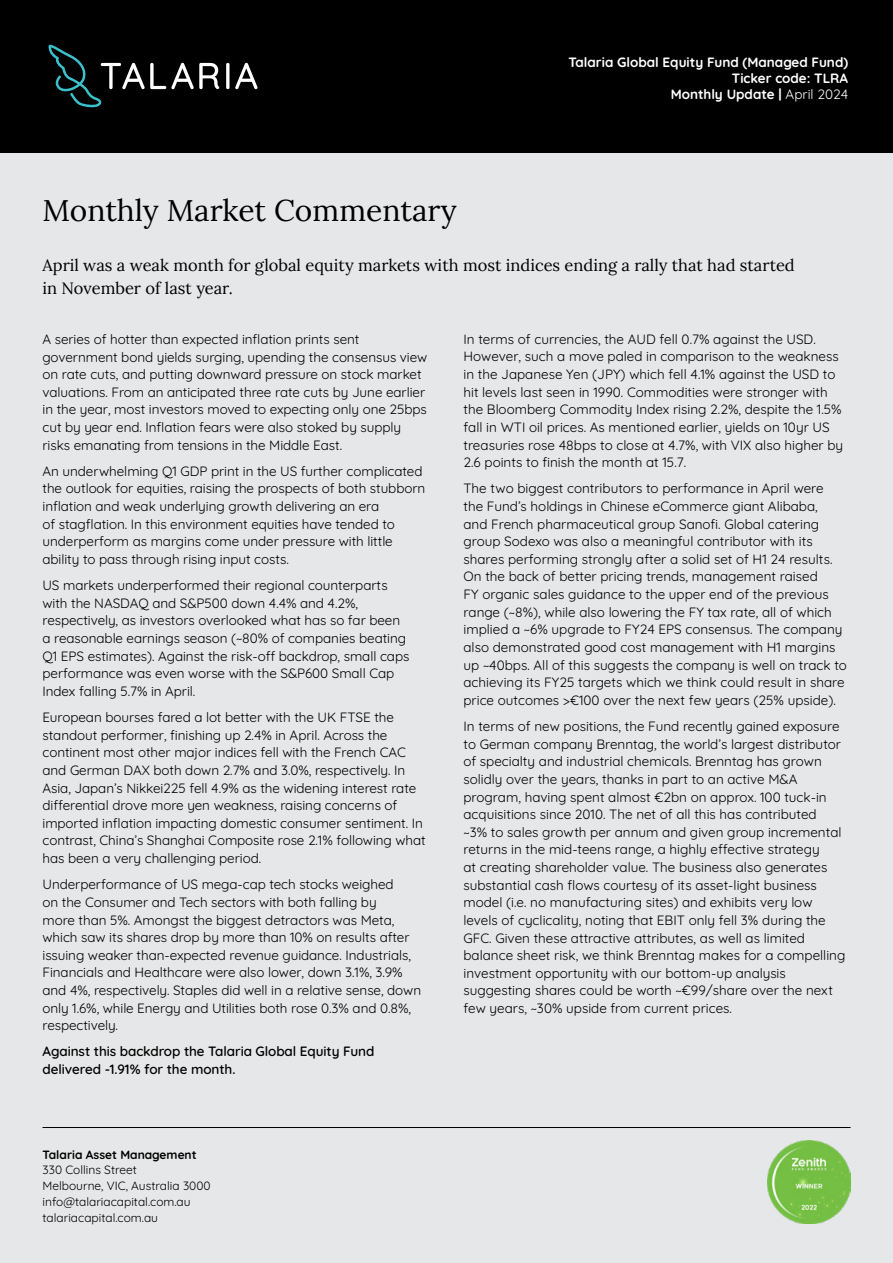
<style>
.page{position:relative;width:893px;height:1263px;background:#fff}
.page>*{position:absolute;margin:0;border:0;box-sizing:border-box;transform-origin:0 0}
.t1{font:30px "Lora";color:#000}
.t2{font:16.5px/22.5px "Lora";color:#000}
.t3{font:13.5px/17.7px "Quicksand";letter-spacing:-.005em;color:#000}
.t4{font:700 13.5px/16.2px "Quicksand";color:#fff;text-align:right}
.t5{font:600 13.5px/17.7px "Quicksand";letter-spacing:-.005em;color:#000}
.t6{font:12px/15.8px "Quicksand";color:#000}
.t7{font:700 12px "Quicksand";color:#000}
.s1{font-weight:400}
</style>
<div class="page">
<div style="left:0;top:108px;width:893px;height:1155px;background:#e6e7e8"></div>
<hr style="left:43px;top:1127px;width:808px;height:1px;background:#000">
<div style="left:0;top:0;width:893px;height:153px;background:#000"></div>
<svg style="left:226px;top:63px;width:3px;height:26px"></svg>
<svg style="left:235px;top:63px;width:22px;height:26px"></svg>
<svg style="left:48px;top:44px;width:171px;height:63px"></svg>
<img style="left:768px;top:1140px;width:82px;height:83px">
<p class="t4" style="left:568px;top:53px;width:281px">Talaria Global Equity Fund (Managed Fund)<br>Ticker code: TLRA<br>Monthly Update | <span class="s1">April 2024</span></p>
<h1 class="t1" style="left:43px;top:187px;width:416px">Monthly Market Commentary</h1>
<p class="t2" style="left:43px;top:253px;width:754px">April was a weak month for global equity markets with most indices ending a rally that had started in November of last year.</p>
<p class="t3" style="left:463px;top:329px;width:381px">In terms of currencies, the AUD fell 0.7% against the USD.<br>However, such a move paled in comparison to the weakness in the Japanese Yen (JPY) which fell 4.1% against the USD to hit levels last seen in 1990. Commodities were stronger with the Bloomberg Commodity Index rising 2.2%, despite the 1.5% fall in WTI oil prices. As mentioned earlier, yields on 10yr US treasuries rose 48bps to close at 4.7%, with VIX also higher by 2.6 points to finish the month at 15.7.</p>
<p class="t3" style="left:463px;top:478px;width:385px">The two biggest contributors to performance in April were<br>the Fund’s holdings in Chinese eCommerce giant Alibaba,<br>and French pharmaceutical group Sanofi. Global catering group Sodexo was also a meaningful contributor with its shares performing strongly after a solid set of H1 24 results.<br>On the back of better pricing trends, management raised<br>FY organic sales guidance to the upper end of the previous range (~8%), while also lowering the FY tax rate, all of which implied a ~6% upgrade to FY24 EPS consensus. The company also demonstrated good cost management with H1 margins up ~40bps. All of this suggests the company is well on track to achieving its FY25 targets which we think could result in share price outcomes &gt;€100 over the next few years (25% upside).</p>
<p class="t3" style="left:463px;top:716px;width:383px">In terms of new positions, the Fund recently gained exposure to German company Brenntag, the world’s largest distributor of specialty and industrial chemicals. Brenntag has grown solidly over the years, thanks in part to an active M&amp;A program, having spent almost €2bn on approx. 100 tuck-in acquisitions since 2010. The net of all this has contributed<br>~3% to sales growth per annum and given group incremental returns in the mid-teens range, a highly effective strategy<br>at creating shareholder value. The business also generates substantial cash flows courtesy of its asset-light business model (i.e. no manufacturing sites) and exhibits very low levels of cyclicality, noting that EBIT only fell 3% during the GFC. Given these attractive attributes, as well as limited balance sheet risk, we think Brenntag makes for a compelling investment opportunity with our bottom-up analysis suggesting shares could be worth ~€99/share over the next few years, ~30% upside from current prices.</p>
<p class="t3" style="left:43px;top:329px;width:386px">A series of hotter than expected inflation prints sent government bond yields surging, upending the consensus view on rate cuts, and putting downward pressure on stock market valuations. From an anticipated three rate cuts by June earlier in the year, most investors moved to expecting only one 25bps cut by year end. Inflation fears were also stoked by supply risks emanating from tensions in the Middle East.</p>
<p class="t3" style="left:43px;top:461px;width:384px">An underwhelming Q1 GDP print in the US further complicated the outlook for equities, raising the prospects of both stubborn inflation and weak underlying growth delivering an era<br>of stagflation. In this environment equities have tended to underperform as margins come under pressure with little ability to pass through rising input costs.</p>
<p class="t3" style="left:43px;top:575px;width:368px">US markets underperformed their regional counterparts with the NASDAQ and S&amp;P500 down 4.4% and 4.2%, respectively, as investors overlooked what has so far been a reasonable earnings season (~80% of companies beating Q1 EPS estimates). Against the risk-off backdrop, small caps performance was even worse with the S&amp;P600 Small Cap Index falling 5.7% in April.</p>
<p class="t3" style="left:43px;top:707px;width:385px">European bourses fared a lot better with the UK FTSE the standout performer, finishing up 2.4% in April. Across the continent most other major indices fell with the French CAC and German DAX both down 2.7% and 3.0%, respectively. In Asia, Japan’s Nikkei225 fell 4.9% as the widening interest rate differential drove more yen weakness, raising concerns of imported inflation impacting domestic consumer sentiment. In contrast, China’s Shanghai Composite rose 2.1% following what has been a very challenging period.</p>
<p class="t3" style="left:43px;top:874px;width:380px">Underperformance of US mega-cap tech stocks weighed<br>on the Consumer and Tech sectors with both falling by<br>more than 5%. Amongst the biggest detractors was Meta, which saw its shares drop by more than 10% on results after issuing weaker than-expected revenue guidance. Industrials, Financials and Healthcare were also lower, down 3.1%, 3.9% and 4%, respectively. Staples did well in a relative sense, down only 1.6%, while Energy and Utilities both rose 0.3% and 0.8%, respectively.</p>
<p class="t5" style="left:43px;top:1041px;width:333px">Against this backdrop the Talaria Global Equity Fund delivered -1.91% for the month.</p>
<p class="t7" style="left:43px;top:1145px;width:156px">Talaria Asset Management</p>
<p class="t6" style="left:43px;top:1161px;width:170px">330 Collins Street<br>Melbourne, VIC, Australia 3000 info@talariacapital.com.au talariacapital.com.au</p>
</div>
